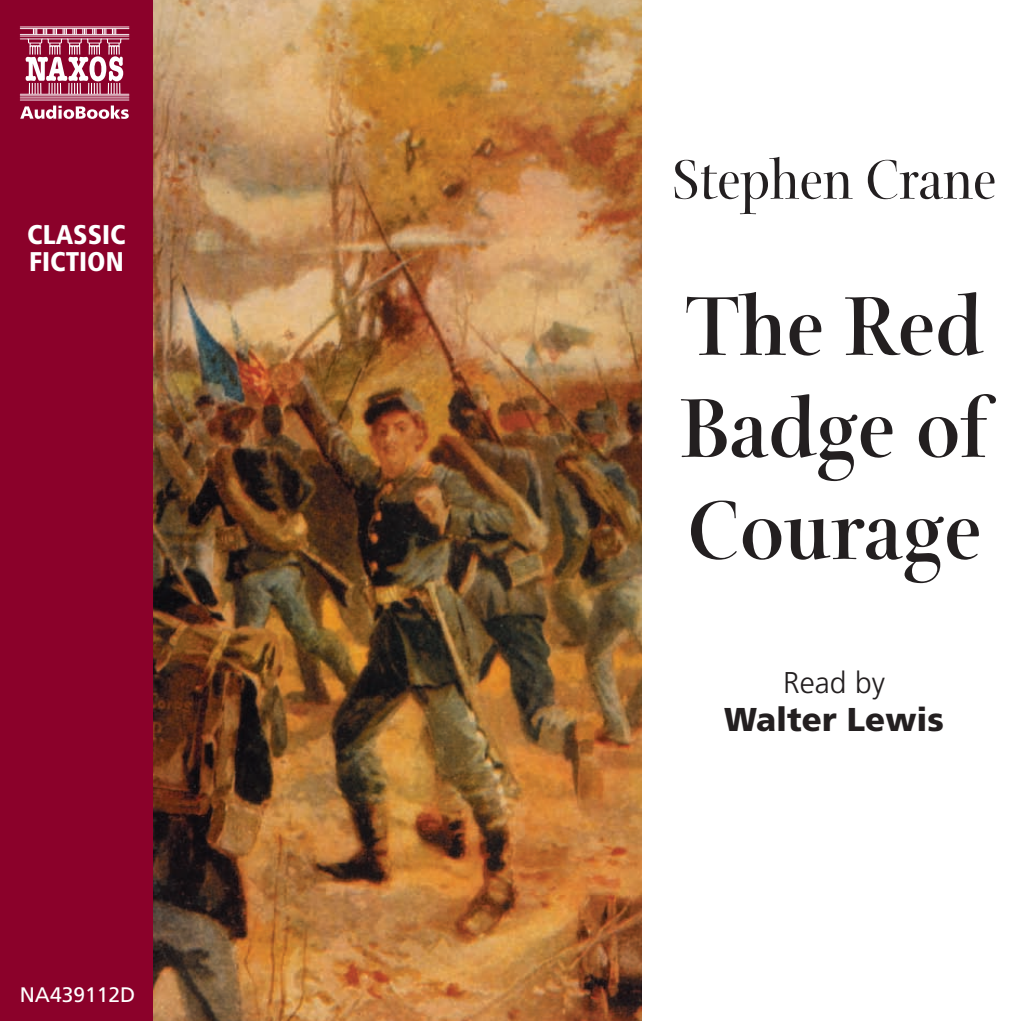
<style>
.page{position:relative;width:1029px;height:1021px;background:#fff}
.page>*{position:absolute;margin:0;border:0;box-sizing:border-box;transform-origin:0 0}
.t1{font:700 90px/102px "Arepo";color:#231f20;text-align:justify}
.t2{font:60px "Arepo";color:#231f20}
.t3{font:900 33px "Frutiger";color:#231f20}
.t4{font:300 30px "Frutiger";color:#231f20}
.t5{font:900 condensed 27px/27px "Frutiger";color:#fff}
.t6{font:21px "Frutiger";color:#fff}
</style>
<div class="page">
<img style="left:153px;top:0;width:488px;height:1020px">
<div style="left:0;top:0;width:153px;height:1020px;background:#8b012a"></div>
<hr style="left:20px;top:38px;width:109px;height:1px;background:#fff">
<hr style="left:20px;top:94px;width:109px;height:1px;background:#fff">
<hr style="left:20px;top:36px;width:109px;height:1px;background:#fff">
<hr style="left:20px;top:34px;width:109px;height:1px;background:#fff">
<hr style="left:20px;top:28px;width:109px;height:1px;background:#fff">
<hr style="left:20px;top:27px;width:109px;height:1px;background:#fff">
<hr style="left:20px;top:95px;width:109px;height:1px;background:#fff">
<hr style="left:20px;top:99px;width:109px;height:1px;background:#fff">
<hr style="left:20px;top:97px;width:109px;height:1px;background:#fff">
<svg style="left:26px;top:29px;width:97px;height:65px"></svg>
<svg style="left:20px;top:105px;width:109px;height:14px"></svg>
<p class="t5" style="left:27px;top:224px;width:100px">CLASSIC<br>FICTION</p>
<p class="t6" style="left:20px;top:986px;width:117px">NA439112D</p>
<p class="t2" style="left:672px;top:143px;width:326px">Stephen Crane</p>
<p class="t1" style="left:681px;top:272px;width:309px">The Red Badge of Courage</p>
<p class="t4" style="left:783px;top:670px;width:103px">Read by</p>
<p class="t3" style="left:724px;top:706px;width:221px">Walter Lewis</p>
</div>
